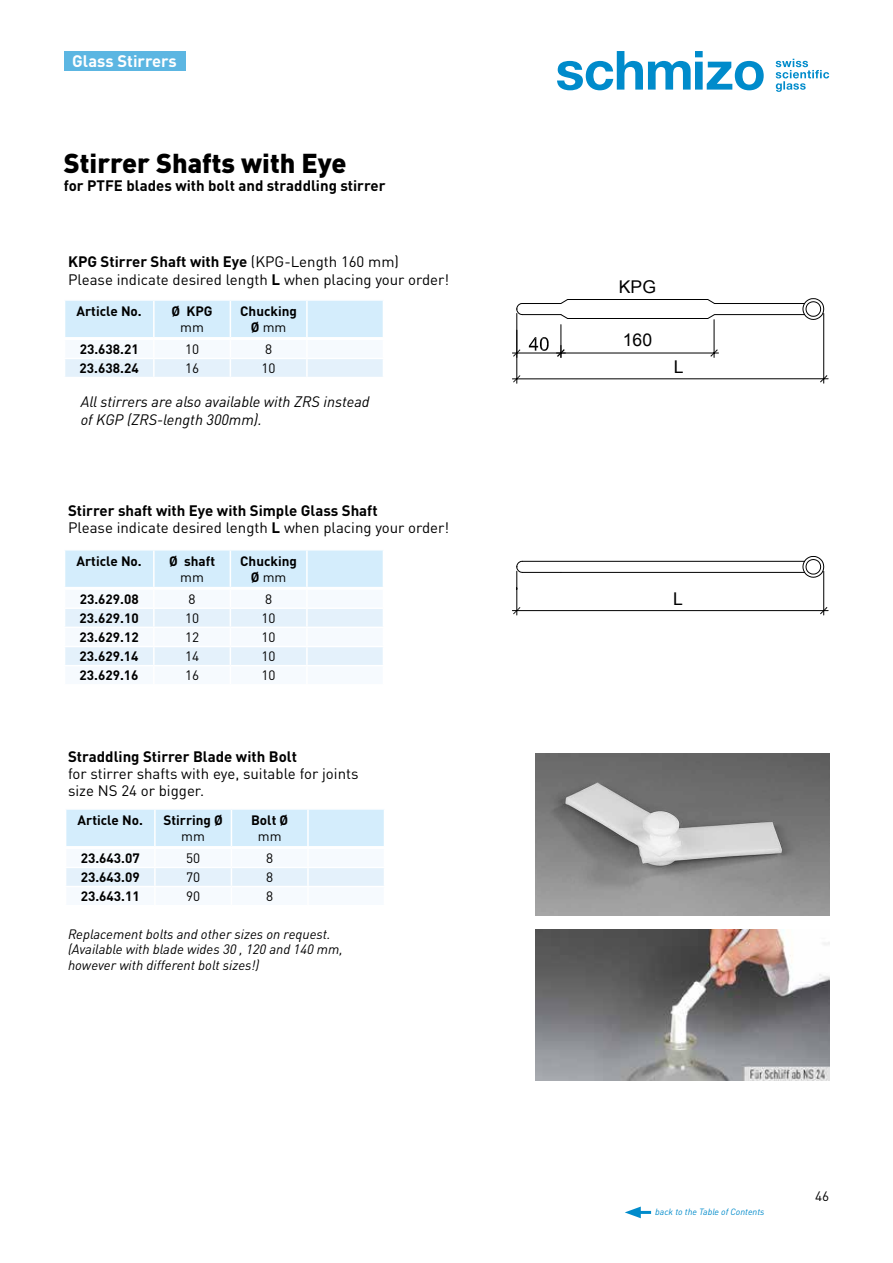
<style>
.page{position:relative;width:893px;height:1263px;background:#fff}
.page>*{position:absolute;margin:0;border:0;box-sizing:border-box;transform-origin:0 0}
.t1{font:900 27px "DINOT";color:#000}
.t2{font:17.55px "Arial";color:#000}
.t3{font:700 16.5px "DINOT";color:#fff}
.t4{font:15px/17.2px "DINOT";color:#000}
.t5{font:700 15px "DINOT";color:#000}
.t6{font:italic 15px/18px "DINOT";color:#000}
.t7{font:700 13.5px/15.5px "DINOT";color:#000;text-align:center}
.t8{font:italic 13.5px/15.5px "DINOT";color:#000}
.t9{font:13.5px "DINOT";color:#000}
.t10{font:italic 9px "DINOT";color:#008bcb}
.s1{font-weight:700}
.s2{font-weight:400}
</style>
<div class="page">
<svg style="left:776px;top:59px;width:53px;height:33px"></svg>
<svg style="left:557px;top:51px;width:207px;height:39px"></svg>
<svg style="left:516px;top:298px;width:308px;height:22px"></svg>
<hr style="left:517px;top:313px;width:1px;height:44px;background:#000">
<hr style="left:561px;top:325px;width:1px;height:32px;background:#000">
<hr style="left:512px;top:353px;width:53px;height:1px;background:#000">
<svg style="left:513px;top:349px;width:7px;height:8px"></svg>
<hr style="left:714px;top:320px;width:1px;height:37px;background:#000">
<hr style="left:556px;top:353px;width:162px;height:1px;background:#000">
<svg style="left:557px;top:345px;width:7px;height:12px"></svg>
<hr style="left:517px;top:330px;width:1px;height:53px;background:#000">
<hr style="left:823px;top:313px;width:1px;height:70px;background:#000">
<hr style="left:512px;top:378px;width:316px;height:1px;background:#000">
<svg style="left:513px;top:375px;width:7px;height:7px"></svg>
<svg style="left:820px;top:375px;width:7px;height:7px"></svg>
<svg style="left:584px;top:335px;width:135px;height:23px"></svg>
<svg style="left:529px;top:337px;width:20px;height:14px"></svg>
<div style="left:567px;top:334px;width:141px;height:17px;background:#fff"></div>
<hr style="left:522px;top:572px;width:39px;height:1px;background:#000">
<hr style="left:522px;top:561px;width:282px;height:1px;background:#000">
<hr style="left:561px;top:572px;width:243px;height:1px;background:#000">
<svg style="left:802px;top:556px;width:22px;height:22px"></svg>
<hr style="left:823px;top:571px;width:1px;height:44px;background:#000">
<hr style="left:512px;top:610px;width:316px;height:1px;background:#000">
<svg style="left:513px;top:561px;width:10px;height:54px"></svg>
<svg style="left:820px;top:607px;width:7px;height:7px"></svg>
<img style="left:536px;top:753px;width:293px;height:162px">
<img style="left:536px;top:929px;width:293px;height:152px">
<svg style="left:65px;top:301px;width:318px;height:76px"></svg>
<hr style="left:153px;top:301px;width:2px;height:36px;background:#fff">
<hr style="left:230px;top:301px;width:1px;height:36px;background:#fff">
<hr style="left:306px;top:301px;width:2px;height:36px;background:#fff">
<hr style="left:64px;top:337px;width:90px;height:1px;background:#fff">
<hr style="left:154px;top:337px;width:76px;height:1px;background:#fff">
<hr style="left:230px;top:337px;width:77px;height:1px;background:#fff">
<hr style="left:307px;top:337px;width:77px;height:1px;background:#fff">
<svg style="left:65px;top:550px;width:318px;height:115px"></svg>
<hr style="left:153px;top:550px;width:2px;height:37px;background:#fff">
<hr style="left:230px;top:550px;width:1px;height:37px;background:#fff">
<hr style="left:306px;top:550px;width:2px;height:37px;background:#fff">
<hr style="left:64px;top:587px;width:90px;height:1px;background:#fff">
<hr style="left:154px;top:587px;width:76px;height:1px;background:#fff">
<hr style="left:230px;top:587px;width:77px;height:1px;background:#fff">
<hr style="left:307px;top:587px;width:77px;height:1px;background:#fff">
<svg style="left:66px;top:810px;width:318px;height:76px"></svg>
<hr style="left:154px;top:810px;width:2px;height:36px;background:#fff">
<hr style="left:231px;top:810px;width:1px;height:36px;background:#fff">
<hr style="left:307px;top:810px;width:2px;height:36px;background:#fff">
<hr style="left:65px;top:846px;width:90px;height:1px;background:#fff">
<hr style="left:155px;top:846px;width:76px;height:1px;background:#fff">
<hr style="left:231px;top:846px;width:77px;height:1px;background:#fff">
<hr style="left:308px;top:846px;width:77px;height:1px;background:#fff">
<div style="left:64px;top:51px;width:121px;height:19px;background:#5cb6e2"></div>
<hr style="left:635px;top:1211px;width:16px;height:3px;background:#008bcb">
<svg style="left:625px;top:1206px;width:16px;height:12px"></svg>
<p class="t3" style="left:72px;top:50px;width:106px">Glass Stirrers</p>
<h1 class="t1" style="left:64px;top:146px;width:284px">Stirrer Shafts with Eye</h1>
<p class="t5" style="left:64px;top:176px;width:323px">for PTFE blades with bolt and straddling stirrer</p>
<p class="t4" style="left:68px;top:253px;width:383px"><span class="s1">KPG Stirrer Shaft with Eye</span> (KPG-Length 160 mm)<br>Please indicate desired length <span class="s1">L</span> when placing your order!</p>
<p class="t7" style="left:77px;top:303px;width:67px">Article No.</p>
<p class="t7" style="left:172px;top:303px;width:43px">Ø KPG</p>
<p class="t9" style="left:180px;top:318px;width:25px">mm</p>
<p class="t7" style="left:240px;top:303px;width:58px">Chucking<br>Ø <span class="s2">mm</span></p>
<p class="t7" style="left:80px;top:341px;width:61px">23.638.21</p>
<p class="t9" style="left:185px;top:341px;width:16px">10</p>
<p class="t9" style="left:265px;top:341px;width:9px">8</p>
<p class="t7" style="left:80px;top:360px;width:61px">23.638.24</p>
<p class="t9" style="left:185px;top:360px;width:16px">16</p>
<p class="t9" style="left:262px;top:360px;width:16px">10</p>
<p class="t6" style="left:81px;top:392px;width:290px">All stirrers are also available with ZRS instead of KGP (ZRS-length 300mm).</p>
<p class="t4" style="left:68px;top:502px;width:383px"><span class="s1">Stirrer shaft with Eye with Simple Glass Shaft<br></span>Please indicate desired length <span class="s1">L</span> when placing your order!</p>
<p class="t7" style="left:77px;top:553px;width:67px">Article No.</p>
<p class="t7" style="left:169px;top:553px;width:48px">Ø shaft</p>
<p class="t9" style="left:180px;top:568px;width:25px">mm</p>
<p class="t7" style="left:240px;top:553px;width:58px">Chucking<br>Ø <span class="s2">mm</span></p>
<p class="t7" style="left:80px;top:591px;width:61px">23.629.08</p>
<p class="t9" style="left:189px;top:590px;width:9px">8</p>
<p class="t9" style="left:265px;top:590px;width:9px">8</p>
<p class="t7" style="left:80px;top:610px;width:61px">23.629.10</p>
<p class="t9" style="left:185px;top:609px;width:16px">10</p>
<p class="t9" style="left:262px;top:609px;width:16px">10</p>
<p class="t7" style="left:80px;top:629px;width:61px">23.629.12</p>
<p class="t9" style="left:185px;top:629px;width:16px">12</p>
<p class="t9" style="left:262px;top:629px;width:16px">10</p>
<p class="t7" style="left:80px;top:648px;width:61px">23.629.14</p>
<p class="t9" style="left:185px;top:648px;width:16px">14</p>
<p class="t9" style="left:262px;top:648px;width:16px">10</p>
<p class="t7" style="left:80px;top:667px;width:61px">23.629.16</p>
<p class="t9" style="left:185px;top:667px;width:16px">16</p>
<p class="t9" style="left:262px;top:667px;width:16px">10</p>
<p class="t5" style="left:68px;top:747px;width:230px">Straddling Stirrer Blade with Bolt</p>
<p class="t4" style="left:68px;top:765px;width:292px">for stirrer shafts with eye, suitable for joints size NS 24 or bigger.</p>
<p class="t7" style="left:78px;top:812px;width:67px">Article No.</p>
<p class="t7" style="left:163px;top:812px;width:61px">Stirring Ø</p>
<p class="t9" style="left:181px;top:827px;width:25px">mm</p>
<p class="t7" style="left:251px;top:812px;width:39px">Bolt Ø</p>
<p class="t9" style="left:258px;top:827px;width:25px">mm</p>
<p class="t7" style="left:81px;top:850px;width:61px">23.643.07</p>
<p class="t9" style="left:186px;top:849px;width:16px">50</p>
<p class="t9" style="left:266px;top:849px;width:9px">8</p>
<p class="t7" style="left:81px;top:869px;width:61px">23.643.09</p>
<p class="t9" style="left:186px;top:869px;width:16px">70</p>
<p class="t9" style="left:266px;top:869px;width:9px">8</p>
<p class="t7" style="left:81px;top:888px;width:61px">23.643.11</p>
<p class="t9" style="left:186px;top:888px;width:16px">90</p>
<p class="t9" style="left:266px;top:888px;width:9px">8</p>
<p class="t8" style="left:68px;top:926px;width:276px">Replacement bolts and other sizes on request. (Available with blade wides 30 , 120 and 140 mm, however with different bolt sizes!)</p>
<p class="t2" style="left:619px;top:275px;width:39px">KPG</p>
<p class="t2" style="left:623px;top:329px;width:31px">160</p>
<p class="t2" style="left:674px;top:355px;width:11px">L</p>
<p class="t2" style="left:673px;top:587px;width:11px">L</p>
<p class="t10" style="left:655px;top:1206px;width:111px">back to the Table of Contents</p>
<p class="t9" style="left:815px;top:1188px;width:16px">46</p>
</div>
